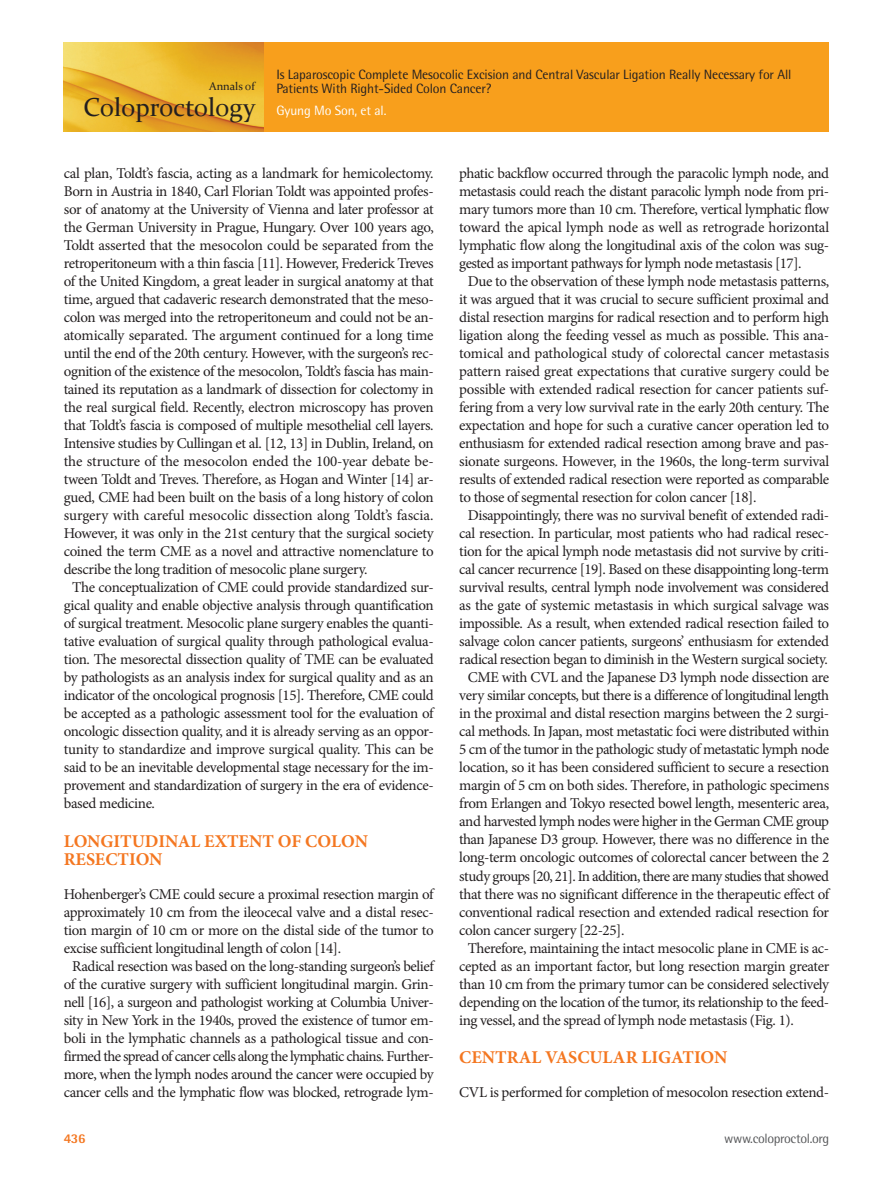
<style>
.page{position:relative;width:893px;height:1191px;background:#fff}
.page>*{position:absolute;margin:0;border:0;box-sizing:border-box;transform-origin:0 0}
.t1{font:25.95px "Constantia";color:#231f20}
.본문제목_대{font:700 18px/18px "Minion Pro";color:#f47721}
.본문{font:15px/18px "Minion Pro";letter-spacing:-.03em;color:#231f20;text-align:justify}
.본문_앞단락0{font:15px/18px "Minion Pro";letter-spacing:-.025em;color:#231f20;text-align:justify}
.t2{font:13.5px/13.5px "Rotis Semi Sans Std";letter-spacing:-.01em;color:#231f20}
.t3{font:13.5px "Rotis Semi Sans Std";letter-spacing:-.025em;color:#57585a}
.t4{font:13.5px "Rotis Semi Sans Std";letter-spacing:-.01em;color:#fff}
.t5{font:800 13.5px "Rotis Semi Sans Std";color:#f47721}
.t6{font:11.25px "Constantia";color:#231f20}
</style>
<div class="page">
<div style="left:264px;top:43px;width:565px;height:89px;background:#f89f1c"></div>
<img style="left:64px;top:43px;width:200px;height:89px">
<p class="t6" style="left:209px;top:79px;width:47px">Annals of</p>
<p class="t1" style="left:83px;top:90px;width:174px">Coloproctology</p>
<p class="t2" style="left:276px;top:68px;width:516px">Is Laparoscopic Complete Mesocolic Excision and Central Vascular Ligation Really Necessary for All<br>Patients With Right-Sided Colon Cancer?</p>
<p class="t4" style="left:276px;top:102px;width:112px">Gyung Mo Son, et al.</p>
<p class="본문" style="left:64px;top:164px;width:372px">cal plan, Toldt’s fascia, acting as a landmark for hemicolectomy.<br>Born in Austria in 1840, Carl Florian Toldt was appointed profes&shy;sor of anatomy at the University of Vienna and later professor at the German University in Prague, Hungary. Over 100 years ago, Toldt asserted that the mesocolon could be separated from the retroperitoneum with a thin fascia [11]. However, Frederick Treves of the United Kingdom, a great leader in surgical anatomy at that time, argued that cadaveric research demonstrated that the meso&shy;colon was merged into the retroperitoneum and could not be an&shy;atomically separated. The argument continued for a long time until the end of the 20th century. However, with the surgeon’s rec&shy;ognition of the existence of the mesocolon, Toldt’s fascia has main&shy;tained its reputation as a landmark of dissection for colectomy in the real surgical field. Recently, electron microscopy has proven that Toldt’s fascia is composed of multiple mesothelial cell layers.<br>Intensive studies by Cullingan et al. [12, 13] in Dublin, Ireland, on the structure of the mesocolon ended the 100-year debate be&shy;tween Toldt and Treves. Therefore, as Hogan and Winter [14] ar&shy;gued, CME had been built on the basis of a long history of colon surgery with careful mesocolic dissection along Toldt’s fascia.<br>However, it was only in the 21st century that the surgical society coined the term CME as a novel and attractive nomenclature to describe the long tradition of mesocolic plane surgery.</p>
<p class="본문" style="left:64px;top:578px;width:371px;text-indent:9px">The conceptualization of CME could provide standardized sur&shy;gical quality and enable objective analysis through quantification of surgical treatment. Mesocolic plane surgery enables the quanti&shy;tative evaluation of surgical quality through pathological evalua&shy;tion. The mesorectal dissection quality of TME can be evaluated by pathologists as an analysis index for surgical quality and as an indicator of the oncological prognosis [15]. Therefore, CME could be accepted as a pathologic assessment tool for the evaluation of oncologic dissection quality, and it is already serving as an oppor&shy;tunity to standardize and improve surgical quality. This can be said to be an inevitable developmental stage necessary for the im&shy;provement and standardization of surgery in the era of evidence&shy;based medicine.</p>
<p class="본문제목_대" style="left:64px;top:832px;width:306px">LONGITUDINAL EXTENT OF COLON<br>RESECTION</p>
<p class="본문_앞단락0" style="left:64px;top:884px;width:371px">Hohenberger’s CME could secure a proximal resection margin of approximately 10 cm from the ileocecal valve and a distal resec&shy;tion margin of 10 cm or more on the distal side of the tumor to excise sufficient longitudinal length of colon [14].</p>
<p class="본문" style="left:64px;top:956px;width:371px;text-align:center">Radical resection was based on the long-standing surgeon’s belief of the curative surgery with sufficient longitudinal margin. Grin&shy;nell [16], a surgeon and pathologist working at Columbia Univer&shy;sity in New York in the 1940s, proved the existence of tumor em&shy;boli in the lymphatic channels as a pathological tissue and con&shy;firmed the spread of cancer cells along the lymphatic chains. Further&shy;more, when the lymph nodes around the cancer were occupied by cancer cells and the lymphatic flow was blocked, retrograde lym-</p>
<p class="t5" style="left:64px;top:1129px;width:23px">436</p>
<p class="본문" style="left:459px;top:164px;width:372px">phatic backflow occurred through the paracolic lymph node, and metastasis could reach the distant paracolic lymph node from pri&shy;mary tumors more than 10 cm. Therefore, vertical lymphatic flow toward the apical lymph node as well as retrograde horizontal lymphatic flow along the longitudinal axis of the colon was sug&shy;gested as important pathways for lymph node metastasis [17].</p>
<p class="본문" style="left:459px;top:272px;width:372px;text-indent:9px">Due to the observation of these lymph node metastasis patterns, it was argued that it was crucial to secure sufficient proximal and distal resection margins for radical resection and to perform high ligation along the feeding vessel as much as possible. This ana&shy;tomical and pathological study of colorectal cancer metastasis pattern raised great expectations that curative surgery could be possible with extended radical resection for cancer patients suf&shy;fering from a very low survival rate in the early 20th century. The expectation and hope for such a curative cancer operation led to enthusiasm for extended radical resection among brave and pas&shy;sionate surgeons. However, in the 1960s, the long-term survival results of extended radical resection were reported as comparable to those of segmental resection for colon cancer [18].</p>
<p class="본문" style="left:459px;top:506px;width:371px;text-align:center">Disappointingly, there was no survival benefit of extended radi&shy;cal resection. In particular, most patients who had radical resec&shy;tion for the apical lymph node metastasis did not survive by criti&shy;cal cancer recurrence [19]. Based on these disappointing long-term survival results, central lymph node involvement was considered as the gate of systemic metastasis in which surgical salvage was impossible. As a result, when extended radical resection failed to salvage colon cancer patients, surgeons’ enthusiasm for extended radical resection began to diminish in the Western surgical society.</p>
<p class="본문" style="left:459px;top:668px;width:371px;text-indent:9px">CME with CVL and the Japanese D3 lymph node dissection are very similar concepts, but there is a difference of longitudinal length in the proximal and distal resection margins between the 2 surgi&shy;cal methods. In Japan, most metastatic foci were distributed within 5 cm of the tumor in the pathologic study of metastatic lymph node location, so it has been considered sufficient to secure a resection margin of 5 cm on both sides. Therefore, in pathologic specimens from Erlangen and Tokyo resected bowel length, mesenteric area, and harvested lymph nodes were higher in the German CME group than Japanese D3 group. However, there was no difference in the long-term oncologic outcomes of colorectal cancer between the 2 study groups [20, 21]. In addition, there are many studies that showed that there was no significant difference in the therapeutic effect of conventional radical resection and extended radical resection for colon cancer surgery [22-25].</p>
<p class="본문" style="left:459px;top:938px;width:372px;text-indent:9px">Therefore, maintaining the intact mesocolic plane in CME is ac&shy;cepted as an important factor, but long resection margin greater than 10 cm from the primary tumor can be considered selectively depending on the location of the tumor, its relationship to the feed&shy;ing vessel, and the spread of lymph node metastasis (Fig. 1).</p>
<p class="본문제목_대" style="left:459px;top:1048px;width:270px">CENTRAL VASCULAR LIGATION</p>
<p class="본문_앞단락0" style="left:459px;top:1082px;width:371px">CVL is performed for completion of mesocolon resection extend-</p>
<p class="t3" style="left:724px;top:1130px;width:106px">www.coloproctol.org</p>
</div>
